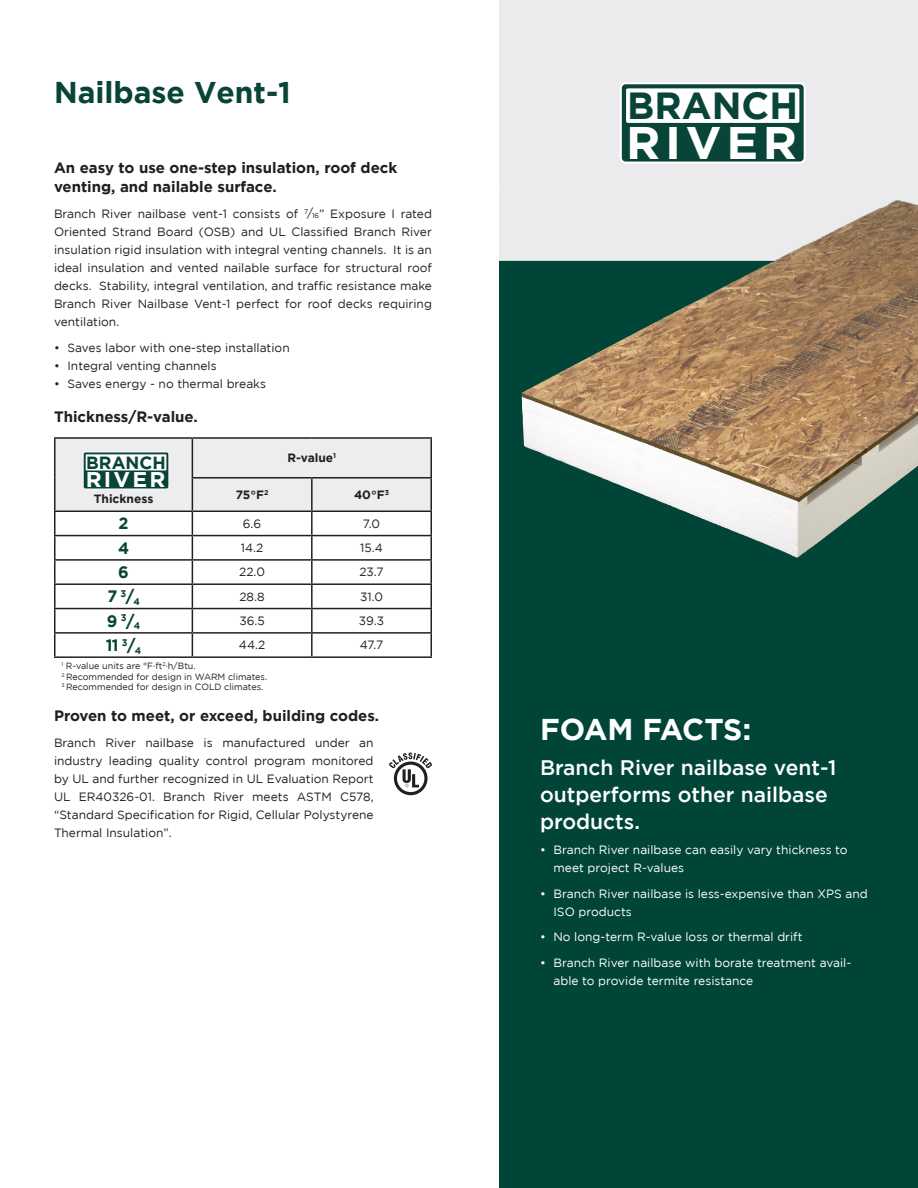
<style>
.page{position:relative;width:918px;height:1188px;background:#fff}
.page>*{position:absolute;margin:0;border:0;box-sizing:border-box;transform-origin:0 0}
.t1{font:700 45.6px "Gotham";letter-spacing:.1em;color:#fff;scale:1.04 1}
.t2{font:700 37.65px "Gotham";color:#084437}
.t3{font:700 30px "Gotham";color:#084437}
.t4{font:700 30px "Gotham";letter-spacing:-.015em;color:#fff}
.t5{font:700 21.3px "Gotham";letter-spacing:.1em;color:#fff;scale:1.04 1}
.Red_CallOut_Type{font:500 21px/27px "Gotham";color:#fff}
.t6{font:700 17.55px "Gotham";color:#084437}
.t7{font:700 16.5px "Gotham";color:#084437}
.Body_Text_Heading{font:700 15px/19.5px "Gotham";color:#231f20}
.Body_Text_Justified{font:12px/18px "Gotham";color:#231f20;text-align:justify}
.t8{font:12px/18px "Gotham";color:#fff}
.Body_Text_Table_Cent{font:12px "Gotham";color:#231f20}
.Body_Text_Table_Cent-2{font:700 12px "Gotham";color:#231f20}
.Body_Copy{font:700 12px "Gotham";color:#231f20}
.Body_Text_Table_Note{font:9px "Gotham";color:#231f20}
.s1{font-size:7.05px}
</style>
<div class="page">
<svg style="left:389px;top:753px;width:43px;height:42px"></svg>
<hr style="left:54px;top:437px;width:138px;height:2px;background:#231f20">
<hr style="left:54px;top:439px;width:2px;height:39px;background:#231f20">
<hr style="left:192px;top:437px;width:120px;height:2px;background:#231f20">
<hr style="left:312px;top:437px;width:120px;height:2px;background:#231f20">
<hr style="left:430px;top:439px;width:2px;height:38px;background:#231f20">
<hr style="left:54px;top:478px;width:2px;height:33px;background:#231f20">
<hr style="left:312px;top:477px;width:120px;height:2px;background:#231f20">
<hr style="left:430px;top:479px;width:2px;height:32px;background:#231f20">
<hr style="left:54px;top:511px;width:138px;height:1px;background:#231f20">
<hr style="left:54px;top:512px;width:2px;height:23px;background:#231f20">
<hr style="left:312px;top:511px;width:120px;height:1px;background:#231f20">
<hr style="left:430px;top:512px;width:2px;height:23px;background:#231f20">
<hr style="left:54px;top:535px;width:138px;height:1px;background:#231f20">
<hr style="left:54px;top:536px;width:2px;height:23px;background:#231f20">
<hr style="left:312px;top:535px;width:120px;height:1px;background:#231f20">
<hr style="left:430px;top:536px;width:2px;height:23px;background:#231f20">
<hr style="left:54px;top:559px;width:138px;height:2px;background:#231f20">
<hr style="left:54px;top:561px;width:2px;height:22px;background:#231f20">
<hr style="left:312px;top:559px;width:120px;height:2px;background:#231f20">
<hr style="left:430px;top:561px;width:2px;height:22px;background:#231f20">
<hr style="left:54px;top:583px;width:138px;height:2px;background:#231f20">
<hr style="left:54px;top:585px;width:2px;height:23px;background:#231f20">
<hr style="left:312px;top:583px;width:120px;height:2px;background:#231f20">
<hr style="left:430px;top:585px;width:2px;height:23px;background:#231f20">
<hr style="left:54px;top:608px;width:138px;height:1px;background:#231f20">
<hr style="left:54px;top:609px;width:2px;height:23px;background:#231f20">
<hr style="left:312px;top:608px;width:120px;height:1px;background:#231f20">
<hr style="left:430px;top:609px;width:2px;height:23px;background:#231f20">
<hr style="left:54px;top:632px;width:138px;height:2px;background:#231f20">
<hr style="left:54px;top:634px;width:2px;height:22px;background:#231f20">
<hr style="left:312px;top:632px;width:120px;height:2px;background:#231f20">
<hr style="left:430px;top:634px;width:2px;height:22px;background:#231f20">
<hr style="left:54px;top:656px;width:138px;height:2px;background:#231f20">
<hr style="left:192px;top:656px;width:120px;height:2px;background:#231f20">
<hr style="left:312px;top:656px;width:120px;height:2px;background:#231f20">
<svg style="left:55px;top:438px;width:376px;height:219px"></svg>
<div style="left:84px;top:452px;width:84px;height:36px;background:#084437;border-radius:2px"></div>
<div style="left:86px;top:454px;width:80px;height:16px;background:#fff"></div>
<img style="left:500px;top:0;width:418px;height:1188px">
<svg style="left:620px;top:82px;width:186px;height:80px"></svg>
<img style="left:502px;top:162px;width:416px;height:494px">
<p class="t3" style="left:54px;top:75px;width:238px">Nailbase Vent-1</p>
<p class="Body_Text_Heading" style="left:54px;top:158px;width:345px">An easy to use one-step insulation, roof deck venting, and nailable surface.</p>
<p class="Body_Text_Justified" style="left:54px;top:205px;width:380px">Branch River nailbase vent-1 consists of <sup>7</sup>/<span class="s1">16</span>” Exposure I rated Oriented Strand Board (OSB) and UL Classified Branch River insulation rigid insulation with integral venting channels. It is an ideal insulation and vented nailable surface for structural roof decks. Stability, integral ventilation, and traffic resistance make Branch River Nailbase Vent-1 perfect for roof decks requiring ventilation.</p>
<p class="Body_Text_Justified" style="left:54px;top:338px;width:237px">• Saves labor with one-step installation</p>
<p class="Body_Text_Justified" style="left:54px;top:356px;width:164px">• Integral venting channels</p>
<p class="Body_Text_Justified" style="left:54px;top:374px;width:214px">• Saves energy - no thermal breaks</p>
<p class="Body_Text_Heading" style="left:54px;top:407px;width:145px">Thickness/R-value.</p>
<p class="t6" style="left:86px;top:452px;width:81px">BRANCH</p>
<p class="t5" style="left:86px;top:467px;width:78px">RIVER</p>
<p class="Body_Copy" style="left:94px;top:492px;width:61px">Thickness</p>
<p class="Body_Text_Table_Cent-2" style="left:287px;top:451px;width:50px">R-value<sup>1</sup></p>
<p class="Body_Text_Table_Cent-2" style="left:236px;top:488px;width:34px">75°F<sup>2</sup></p>
<p class="Body_Text_Table_Cent-2" style="left:354px;top:488px;width:37px">40°F<sup>3</sup></p>
<p class="t7" style="left:119px;top:514px;width:11px">2</p>
<p class="Body_Text_Table_Cent" style="left:243px;top:517px;width:20px">6.6</p>
<p class="Body_Text_Table_Cent" style="left:363px;top:517px;width:19px">7.0</p>
<p class="t7" style="left:118px;top:538px;width:13px">4</p>
<p class="Body_Text_Table_Cent" style="left:241px;top:541px;width:24px">14.2</p>
<p class="Body_Text_Table_Cent" style="left:360px;top:541px;width:24px">15.4</p>
<p class="t7" style="left:118px;top:563px;width:12px">6</p>
<p class="Body_Text_Table_Cent" style="left:239px;top:566px;width:27px">22.0</p>
<p class="Body_Text_Table_Cent" style="left:359px;top:566px;width:26px">23.7</p>
<p class="t7" style="left:107px;top:587px;width:34px">7 <sup>3</sup>/<sub>4</sub></p>
<p class="Body_Text_Table_Cent" style="left:239px;top:590px;width:27px">28.8</p>
<p class="Body_Text_Table_Cent" style="left:360px;top:590px;width:24px">31.0</p>
<p class="t7" style="left:107px;top:611px;width:35px">9 <sup>3</sup>/<sub>4</sub></p>
<p class="Body_Text_Table_Cent" style="left:239px;top:614px;width:27px">36.5</p>
<p class="Body_Text_Table_Cent" style="left:359px;top:614px;width:27px">39.3</p>
<p class="t7" style="left:106px;top:636px;width:37px">11 <sup>3</sup>/<sub>4</sub></p>
<p class="Body_Text_Table_Cent" style="left:239px;top:639px;width:28px">44.2</p>
<p class="Body_Text_Table_Cent" style="left:360px;top:639px;width:25px">47.7</p>
<p class="Body_Text_Table_Note" style="left:62px;top:661px;width:136px"><sup>1</sup> R-value units are °F·ft<sup>2</sup>·h/Btu.</p>
<p class="Body_Text_Table_Note" style="left:62px;top:672px;width:207px"><sup>2</sup> Recommended for design in WARM climates.</p>
<p class="Body_Text_Table_Note" style="left:62px;top:682px;width:203px"><sup>3</sup> Recommended for design in COLD climates.</p>
<p class="Body_Text_Heading" style="left:54px;top:706px;width:327px">Proven to meet, or exceed, building codes.</p>
<p class="Body_Text_Justified" style="left:54px;top:733px;width:321px">Branch River nailbase is manufactured under an industry leading quality control program monitored by UL and further recognized in UL Evaluation Report UL ER40326-01. Branch River meets ASTM C578, “Standard Specification for Rigid, Cellular Polystyrene Thermal Insulation”.</p>
<p class="t2" style="left:627px;top:84px;width:172px">BRANCH</p>
<p class="t1" style="left:626px;top:116px;width:166px">RIVER</p>
<p class="t4" style="left:540px;top:712px;width:213px">FOAM FACTS:</p>
<p class="Red_CallOut_Type" style="left:540px;top:753px;width:298px">Branch River nailbase vent-1 outperforms other nailbase products.</p>
<p class="t8" style="left:554px;top:841px;width:296px;text-indent:-14px">• Branch River nailbase can easily vary thickness to meet project R-values</p>
<p class="t8" style="left:554px;top:884px;width:316px;text-indent:-14px">• Branch River nailbase is less-expensive than XPS and<br>ISO products</p>
<p class="t8" style="left:540px;top:928px;width:264px">• No long-term R-value loss or thermal drift</p>
<p class="t8" style="left:554px;top:953px;width:299px;text-indent:-14px">• Branch River nailbase with borate treatment avail&shy;able to provide termite resistance</p>
</div>
